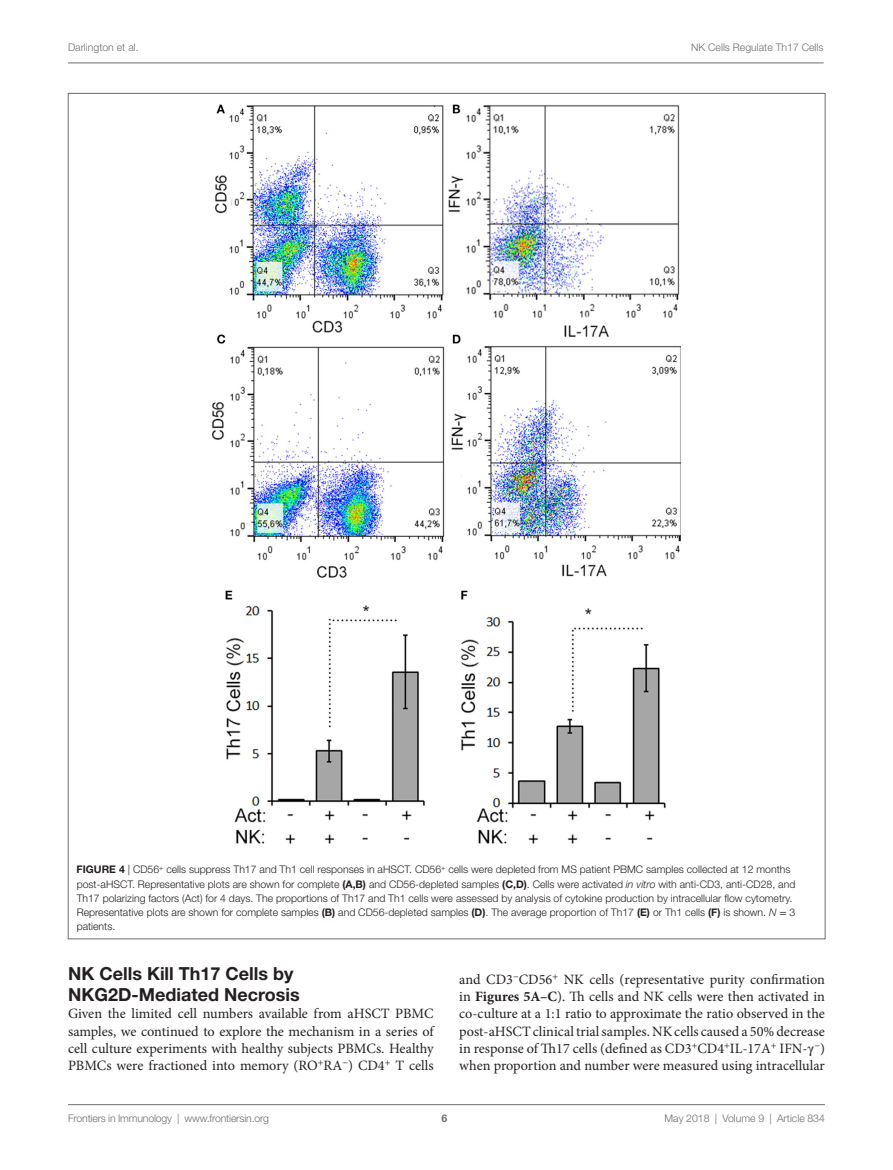
<style>
.page{position:relative;width:893px;height:1170px;background:#fff}
.page>*{position:absolute;margin:0;border:0;box-sizing:border-box;transform-origin:0 0}
.t1{font:700 18px/21px "Helvetica Neue LT Std";color:#231f20}
.t2{font:14.25px/17.2px "Minion Pro";color:#231f20;text-align:justify}
.t3{font:300 10.5px/14.2px "Helvetica Neue LT Std";color:#231f20}
.t4{font:300 10.5px "Helvetica Neue LT Std";color:#6c6d70}
.t5{font:700 10.5px "Helvetica Neue LT Std";color:#6c6d70}
.s1{font-weight:700}
.s2{font-style:italic}
.s3{font-family:"STIX General";font-weight:400}
.s4{font-family:"STIX General"}
</style>
<div class="page">
<img style="left:213px;top:104px;width:467px;height:739px">
<hr style="left:68px;top:63px;width:756px;height:1px;background:#6c6d70">
<hr style="left:68px;top:1104px;width:757px;height:1px;background:#6c6d70">
<p class="t4" style="left:68px;top:41px;width:72px">Darlington et al.</p>
<p class="t4" style="left:691px;top:41px;width:134px">NK Cells Regulate Th17 Cells</p>
<p class="t3" style="left:77px;top:862px;width:720px"><span class="s1">Figure 4</span> | CD56<sup>+</sup> cells suppress Th17 and Th1 cell responses in aHSCT. CD56<sup>+</sup> cells were depleted from MS patient PBMC samples collected at 12 months post-aHSCT. Representative plots are shown for complete <span class="s1">(A,B)</span> and CD56-depleted samples <span class="s1">(C,D)</span>. Cells were activated <span class="s2">in vitro</span> with anti-CD3, anti-CD28, and Th17 polarizing factors (Act) for 4 days. The proportions of Th17 and Th1 cells were assessed by analysis of cytokine production by intracellular flow cytometry.<br>Representative plots are shown for complete samples <span class="s1">(B)</span> and CD56-depleted samples <span class="s1">(D)</span>. The average proportion of Th17 <span class="s1">(E)</span> or Th1 cells <span class="s1">(F)</span> is shown. <span class="s2">N</span> <span class="s3">=</span> 3 patients.</p>
<h1 class="t1" style="left:68px;top:962px;width:233px">NK Cells Kill Th17 Cells by<br>NKG2D-Mediated Necrosis</h1>
<p class="t2" style="left:68px;top:1005px;width:367px">Given the limited cell numbers available from aHSCT PBMC samples, we continued to explore the mechanism in a series of cell culture experiments with healthy subjects PBMCs. Healthy PBMCs were fractioned into memory (RO<sup>+</sup>RA<sup>−</sup>) CD4<sup>+</sup> T cells</p>
<p class="t2" style="left:459px;top:970px;width:367px">and CD3<sup>−</sup>CD56<sup>+</sup> NK cells (representative purity confirmation in <span class="s1">Figures 5A–C</span>). Th cells and NK cells were then activated in co-culture at a 1:1 ratio to approximate the ratio observed in the post-aHSCT clinical trial samples. NK cells caused a 50% decrease in response of Th17 cells (defined as CD3<sup>+</sup>CD4<sup>+</sup>IL-17A<sup>+</sup> IFN-<span class="s4">γ</span><sup>−</sup>) when proportion and number were measured using intracellular</p>
<p class="t4" style="left:68px;top:1111px;width:203px">Frontiers in Immunology | www.frontiersin.org</p>
<p class="t4" style="left:665px;top:1111px;width:162px">May 2018 | Volume 9 | Article 834</p>
<p class="t5" style="left:441px;top:1111px;width:7px">6</p>
</div>
